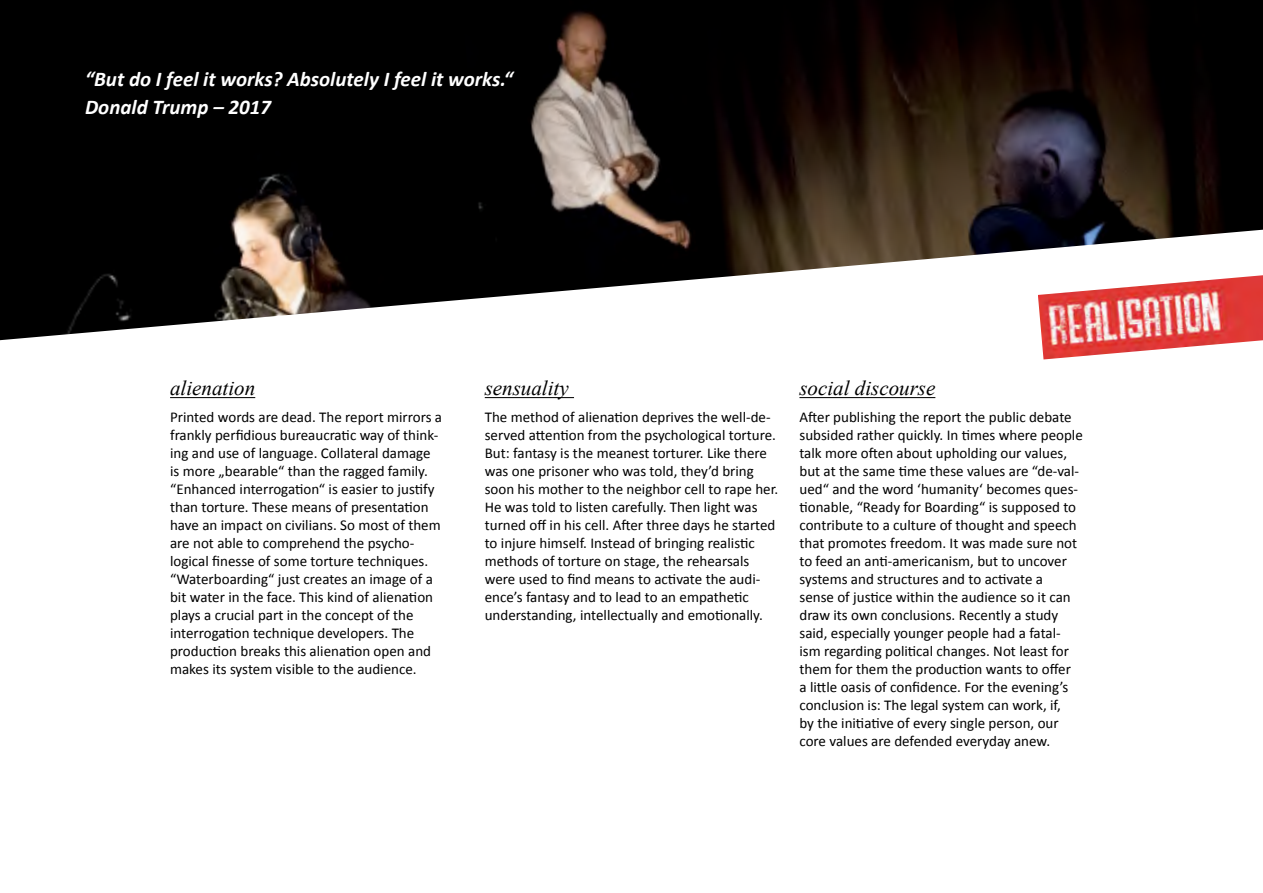
<style>
.page{position:relative;width:1263px;height:893px;background:#fff}
.page>*{position:absolute;margin:0;border:0;box-sizing:border-box;transform-origin:0 0}
.t1{font:italic 700 21px/28.5px "Calibri";color:#fff}
.t2{font:italic 21px "Times New Roman";color:#000}
.t3{font:15px/18px "Calibri";color:#000}
</style>
<div class="page">
<img style="left:0;top:0;width:1263px;height:340px">
<hr style="left:170px;top:397px;width:85px;height:1px;background:#000">
<hr style="left:485px;top:397px;width:89px;height:1px;background:#000">
<hr style="left:799px;top:397px;width:136px;height:1px;background:#000">
<img style="left:1038px;top:275px;width:225px;height:84px">
<div style="left:85px;top:69px;width:433px;height:22px;background:#000"></div>
<div style="left:85px;top:97px;width:186px;height:23px;background:#000"></div>
<h1 class="t1" style="left:85px;top:64px;width:430px">“But do I feel it works? Absolutely I feel it works.“<br>Donald Trump – 2017</h1>
<h1 class="t2" style="left:170px;top:374px;width:87px">alienation</h1>
<p class="t3" style="left:170px;top:407px;width:274px">Printed words are dead. The report mirrors a frankly perfidious bureaucratic way of think&shy;ing and use of language. Collateral damage is more „bearable“ than the ragged family. “Enhanced interrogation“ is easier to justify than torture. These means of presentation have an impact on civilians. So most of them are not able to comprehend the psycho&shy;logical finesse of some torture techniques. “Waterboarding“ just creates an image of a bit water in the face. This kind of alienation plays a crucial part in the concept of the interrogation technique developers. The production breaks this alienation open and makes its system visible to the audience.</p>
<h1 class="t2" style="left:485px;top:374px;width:85px">sensuality</h1>
<p class="t3" style="left:485px;top:407px;width:295px">The method of alienation deprives the well-de&shy;served attention from the psychological torture.<br>But: fantasy is the meanest torturer. Like there was one prisoner who was told, they’d bring soon his mother to the neighbor cell to rape her.<br>He was told to listen carefully. Then light was turned off in his cell. After three days he started to injure himself. Instead of bringing realistic methods of torture on stage, the rehearsals were used to find means to activate the audi&shy;ence’s fantasy and to lead to an empathetic understanding, intellectually and emotionally.</p>
<h1 class="t2" style="left:799px;top:374px;width:137px">social discourse</h1>
<p class="t3" style="left:799px;top:407px;width:285px">After publishing the report the public debate subsided rather quickly. In times where people talk more often about upholding our values, but at the same time these values are “de-val&shy;ued“ and the word ‘humanity‘ becomes ques&shy;tionable, “Ready for Boarding“ is supposed to contribute to a culture of thought and speech that promotes freedom. It was made sure not to feed an anti-americanism, but to uncover systems and structures and to activate a<br>sense of justice within the audience so it can draw its own conclusions. Recently a study said, especially younger people had a fatal&shy;ism regarding political changes. Not least for them for them the production wants to offer<br>a little oasis of confidence. For the evening’s conclusion is: The legal system can work, if,<br>by the initiative of every single person, our core values are defended everyday anew.</p>
</div>
